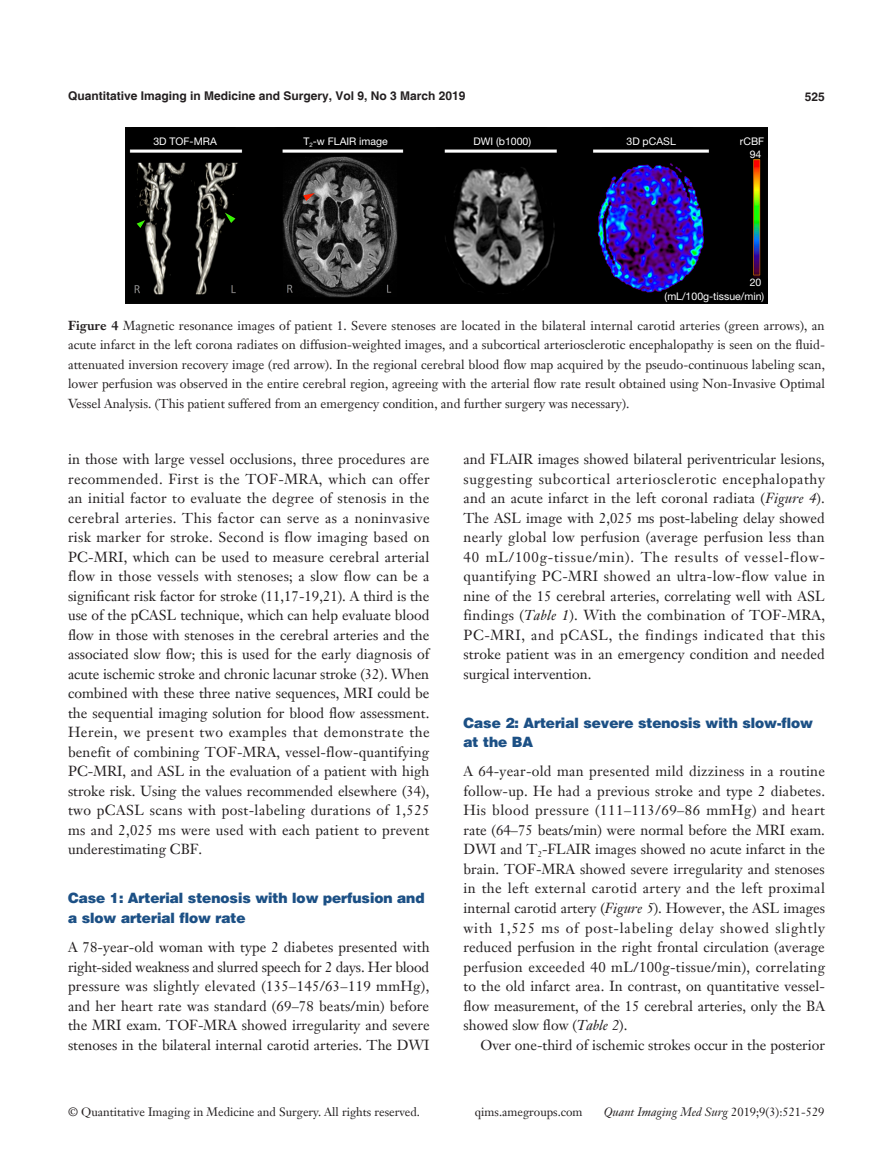
<style>
.page{position:relative;width:893px;height:1170px;background:#fff}
.page>*{position:absolute;margin:0;border:0;box-sizing:border-box;transform-origin:0 0}
.t1{font:14.25px/19.5px "Janson Text LT";color:#231f20;text-align:justify}
.t2{font:900 14.25px/19.5px "Helvetica";color:#1c5085}
.t3{font:12.75px/19.5px "Janson Text LT";color:#231f20;text-align:justify}
.t4{font:12px "Janson Text LT";color:#231f20}
.t5{font:700 12px "Helvetica";color:#231f20}
.t6{font:italic 12px "Janson Text LT";color:#231f20}
.二级标题下沉{font:10.5px "Helvetica Neue LT Pro";color:#fff}
.s1{font-weight:700}
.s2{font-style:italic}
.s3{font-style:normal}
</style>
<div class="page">
<img style="left:126px;top:128px;width:641px;height:176px">
<p class="t5" style="left:68px;top:88px;width:399px">Quantitative Imaging in Medicine and Surgery, Vol 9, No 3 March 2019</p>
<p class="t5" style="left:805px;top:89px;width:22px">525</p>
<p class="二级标题下沉" style="left:153px;top:135px;width:65px">3D TOF-MRA</p>
<p class="二级标题下沉" style="left:473px;top:135px;width:59px">DWI (b1000)</p>
<p class="二级标题下沉" style="left:626px;top:135px;width:51px">3D pCASL</p>
<p class="二级标题下沉" style="left:303px;top:135px;width:86px">T<sub>2</sub>-w FLAIR image</p>
<p class="二级标题下沉" style="left:740px;top:135px;width:26px">rCBF</p>
<p class="二级标题下沉" style="left:750px;top:148px;width:13px">94</p>
<p class="二级标题下沉" style="left:750px;top:276px;width:13px">20</p>
<p class="二级标题下沉" style="left:665px;top:289px;width:101px">(mL/100g-tissue/min)</p>
<p class="t3" style="left:68px;top:315px;width:758px"><span class="s1">Figure 4</span> Magnetic resonance images of patient 1. Severe stenoses are located in the bilateral internal carotid arteries (green arrows), an acute infarct in the left corona radiates on diffusion-weighted images, and a subcortical arteriosclerotic encephalopathy is seen on the fluid&shy;attenuated inversion recovery image (red arrow). In the regional cerebral blood flow map acquired by the pseudo-continuous labeling scan, lower perfusion was observed in the entire cerebral region, agreeing with the arterial flow rate result obtained using Non-Invasive Optimal Vessel Analysis. (This patient suffered from an emergency condition, and further surgery was necessary).</p>
<p class="t1" style="left:68px;top:449px;width:363px">in those with large vessel occlusions, three procedures are recommended. First is the TOF-MRA, which can offer an initial factor to evaluate the degree of stenosis in the cerebral arteries. This factor can serve as a noninvasive risk marker for stroke. Second is flow imaging based on PC-MRI, which can be used to measure cerebral arterial flow in those vessels with stenoses; a slow flow can be a significant risk factor for stroke (11,17-19,21). A third is the use of the pCASL technique, which can help evaluate blood flow in those with stenoses in the cerebral arteries and the associated slow flow; this is used for the early diagnosis of acute ischemic stroke and chronic lacunar stroke (32). When combined with these three native sequences, MRI could be the sequential imaging solution for blood flow assessment.<br>Herein, we present two examples that demonstrate the benefit of combining TOF-MRA, vessel-flow-quantifying PC-MRI, and ASL in the evaluation of a patient with high stroke risk. Using the values recommended elsewhere (34), two pCASL scans with post-labeling durations of 1,525 ms and 2,025 ms were used with each patient to prevent underestimating CBF.</p>
<p class="t2" style="left:68px;top:887px;width:358px">Case 1: Arterial stenosis with low perfusion and a slow arterial flow rate</p>
<p class="t1" style="left:68px;top:937px;width:363px">A 78-year-old woman with type 2 diabetes presented with right-sided weakness and slurred speech for 2 days. Her blood pressure was slightly elevated (135–145/63–119 mmHg), and her heart rate was standard (69–78 beats/min) before the MRI exam. TOF-MRA showed irregularity and severe stenoses in the bilateral internal carotid arteries. The DWI</p>
<p class="t1" style="left:463px;top:449px;width:363px">and FLAIR images showed bilateral periventricular lesions, suggesting subcortical arteriosclerotic encephalopathy and an acute infarct in the left coronal radiata (<span class="s2">Figure 4</span>).<br>The ASL image with 2,025 ms post-labeling delay showed nearly global low perfusion (average perfusion less than 40 mL/100g-tissue/min). The results of vessel-flow&shy;quantifying PC-MRI showed an ultra-low-flow value in nine of the 15 cerebral arteries, correlating well with ASL findings (<span class="s2">Table 1</span>). With the combination of TOF-MRA, PC-MRI, and pCASL, the findings indicated that this stroke patient was in an emergency condition and needed surgical intervention.</p>
<p class="t2" style="left:463px;top:712px;width:351px">Case 2: Arterial severe stenosis with slow-flow at the BA</p>
<p class="t1" style="left:463px;top:761px;width:363px">A 64-year-old man presented mild dizziness in a routine follow-up. He had a previous stroke and type 2 diabetes.<br>His blood pressure (111–113/69–86 mmHg) and heart rate (64–75 beats/min) were normal before the MRI exam.<br>DWI and T<sub>2</sub>-FLAIR images showed no acute infarct in the brain. TOF-MRA showed severe irregularity and stenoses in the left external carotid artery and the left proximal internal carotid artery (<span class="s2">Figure 5</span>). However, the ASL images with 1,525 ms of post-labeling delay showed slightly reduced perfusion in the right frontal circulation (average perfusion exceeded 40 mL/100g-tissue/min), correlating to the old infarct area. In contrast, on quantitative vessel&shy;flow measurement, of the 15 cerebral arteries, only the BA showed slow flow (<span class="s2">Table 2</span>).</p>
<p class="t1" style="left:480px;top:1034px;width:346px">Over one-third of ischemic strokes occur in the posterior</p>
<p class="t4" style="left:68px;top:1104px;width:354px">© Quantitative Imaging in Medicine and Surgery. All rights reserved.</p>
<p class="t4" style="left:475px;top:1104px;width:109px">qims.amegroups.com</p>
<p class="t6" style="left:604px;top:1104px;width:222px">Quant Imaging Med Surg <span class="s3">2019;9(3):521-529</span></p>
</div>
